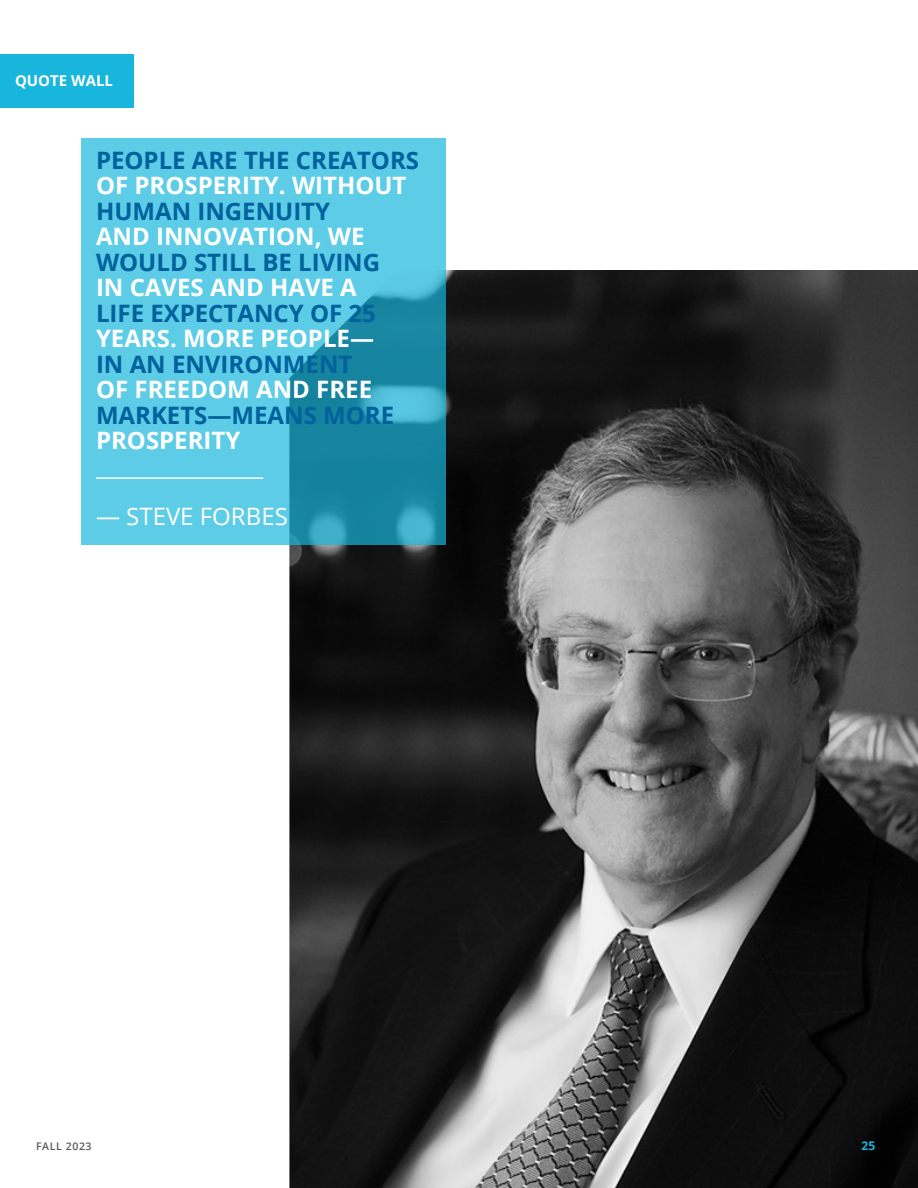
<style>
.page{position:relative;width:918px;height:1188px;background:#fff}
.page>*{position:absolute;margin:0;border:0;box-sizing:border-box;transform-origin:0 0}
.Main_Callout{font:700 24px/25.5px "Open Sans";color:#00619c}
.t1{font:24px "Open Sans";color:#fff}
.Main_Header{font:700 15px "Open Sans";color:#fff}
.t2{font:700 12px "Open Sans";color:#18b6dd}
.t3{font:600 10.5px "Open Sans";letter-spacing:.06em;color:#57585a}
.s1{color:#fff}
</style>
<div class="page">
<img style="left:289px;top:270px;width:629px;height:918px">
<svg style="left:81px;top:138px;width:365px;height:406px;background:#4dbcd7"></svg>
<hr style="left:96px;top:477px;width:167px;height:2px;background:#fff">
<div style="left:0;top:54px;width:134px;height:54px;background:#18b6dd"></div>
<p class="Main_Header" style="left:15px;top:70px;width:100px">QUOTE WALL</p>
<p class="Main_Callout" style="left:96px;top:147px;width:325px">PEOPLE ARE THE CREATORS<br><span class="s1">OF PROSPERITY. WITHOUT<br></span>HUMAN INGENUITY<br><span class="s1">AND INNOVATION, WE<br></span>WOULD STILL BE LIVING<br><span class="s1">IN CAVES AND HAVE A<br></span>LIFE EXPECTANCY OF 25<br><span class="s1">YEARS. MORE PEOPLE—<br></span>IN AN ENVIRONMENT<br><span class="s1">OF FREEDOM AND FREE<br></span>MARKETS—MEANS MORE<br><span class="s1">PROSPERITY</span></p>
<p class="t1" style="left:96px;top:500px;width:193px">— STEVE FORBES</p>
<p class="t3" style="left:36px;top:1139px;width:57px">FALL 2023</p>
<p class="t2" style="left:862px;top:1137px;width:15px">25</p>
</div>
